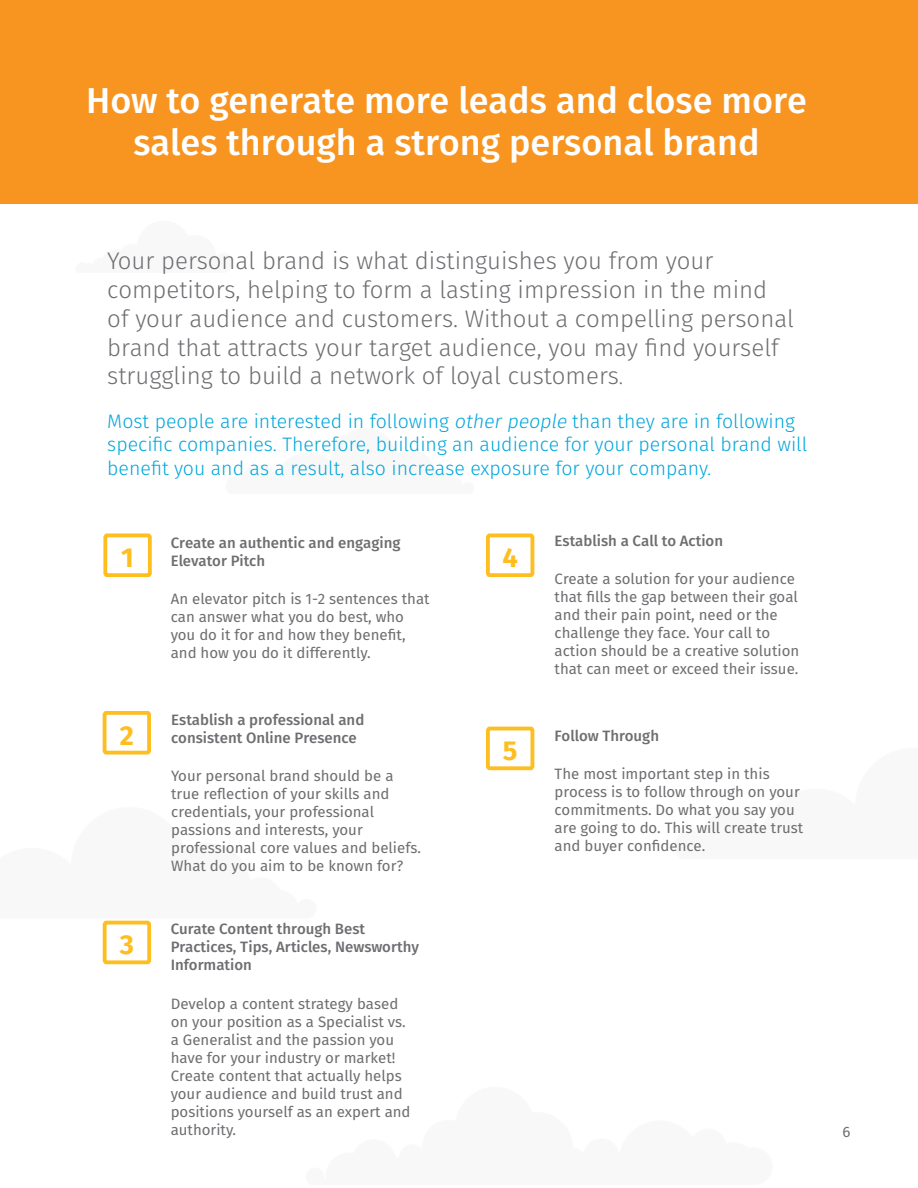
<style>
.page{position:relative;width:918px;height:1188px;background:#fff}
.page>*{position:absolute;margin:0;border:0;box-sizing:border-box;transform-origin:0 0}
.t1{font:500 36px/42px "Fira Sans";color:#fff;text-align:center}
.t2{font:700 27.3px "Fira Sans";color:#febe20}
.t3{font:300 24px/28.8px "Fira Sans";color:#6d6e71}
.t4{font:300 19.5px/23.4px "Fira Sans";color:#00a6db}
.t5{font:15px/18px "Fira Sans";color:#6d6e71}
.t6{font:500 15px/18px "Fira Sans";color:#6d6e71}
.s1{font-size:21px}
.s2{font-style:italic}
</style>
<div class="page">
<div style="left:0;top:0;width:918px;height:203px;background:#f89521"></div>
<div style="left:103px;top:711px;width:48px;height:44px;border:4px solid #febe20;border-radius:2px"></div>
<div style="left:486px;top:533px;width:48px;height:44px;border:4px solid #febe20;border-radius:2px"></div>
<div style="left:486px;top:727px;width:48px;height:43px;border:4px solid #febe20;border-radius:2px"></div>
<div style="left:103px;top:533px;width:49px;height:44px;border:4px solid #febe20;border-radius:2px"></div>
<div style="left:103px;top:921px;width:48px;height:43px;border:4px solid #febe20;border-radius:2px"></div>
<h1 class="t1" style="left:86px;top:79px;width:722px">How to generate more leads and close more sales through a strong personal brand</h1>
<p class="t3" style="left:107px;top:246px;width:688px">Your personal brand is what distinguishes you from your competitors, helping to form a lasting impression in the mind of your audience and customers. Without a compelling personal brand that attracts your target audience, you may find yourself struggling to build a network of loyal customers<span class="s1">.</span></p>
<h3 class="t4" style="left:107px;top:410px;width:702px">Most people are interested in following <span class="s2">otherpeople</span> than they are in following specific companies. Therefore, building an audience for your personal brand will benefit you and as a result, also increase exposure for your company.</h3>
<h2 class="t2" style="left:121px;top:535px;width:14px">1</h2>
<p class="t6" style="left:171px;top:533px;width:231px">Create an authentic and engaging<br>Elevator Pitch</p>
<p class="t5" style="left:171px;top:590px;width:260px">An elevator pitch is 1-2 sentences that can answer what you do best, who you do it for and how they benefit, and how you do it differently.</p>
<h2 class="t2" style="left:502px;top:535px;width:17px">4</h2>
<p class="t6" style="left:555px;top:532px;width:170px">Establish a Call to Action</p>
<p class="t5" style="left:555px;top:570px;width:246px">Create a solution for your audience that fills the gap between their goal and their pain point, need or the challenge they face. Your call to action should be a creative solution that can meet or exceed their issue.</p>
<p class="t6" style="left:171px;top:711px;width:195px">Establish a professional and consistent Online Presence</p>
<p class="t5" style="left:171px;top:767px;width:251px">Your personal brand should be a true reflection of your skills and credentials, your professional passions and interests, your professional core values and beliefs.<br>What do you aim to be known for?</p>
<h2 class="t2" style="left:120px;top:712px;width:16px">2</h2>
<p class="t6" style="left:555px;top:726px;width:106px">Follow Through</p>
<p class="t5" style="left:555px;top:765px;width:250px">The most important step in this process is to follow through on your commitments. Do what you say you are going to do. This will create trust and buyer confidence.</p>
<h2 class="t2" style="left:503px;top:728px;width:16px">5</h2>
<h2 class="t2" style="left:120px;top:922px;width:16px">3</h2>
<p class="t6" style="left:171px;top:920px;width:250px">Curate Content through Best<br>Practices, Tips, Articles, Newsworthy<br>Information</p>
<p class="t5" style="left:171px;top:994px;width:241px">Develop a content strategy based on your position as a Specialist vs. a Generalist and the passion you have for your industry or market!<br>Create content that actually helps your audience and build trust and positions yourself as an expert and authority.</p>
<p class="t5" style="left:842px;top:1123px;width:9px">6</p>
</div>
